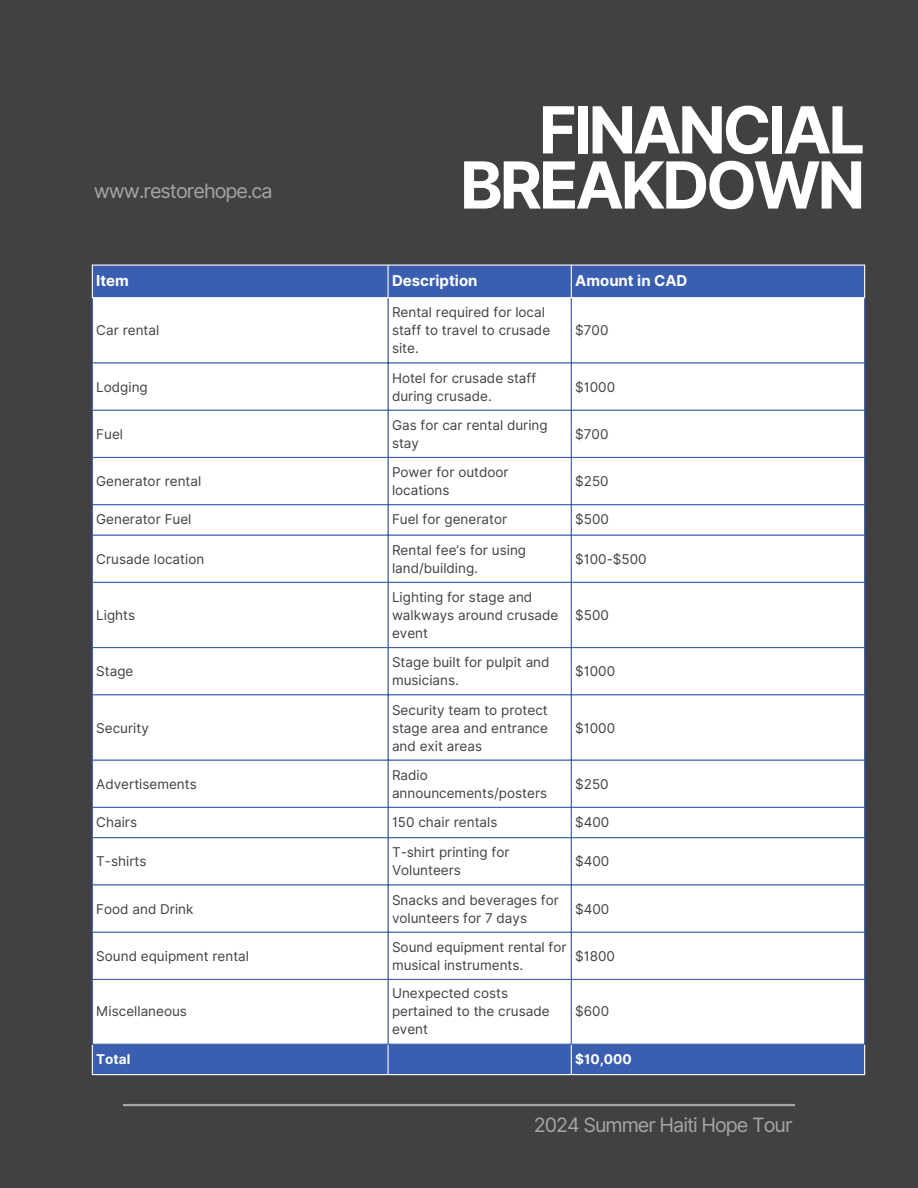
<style>
.page{position:relative;width:918px;height:1188px;background:#414042}
.page>*{position:absolute;margin:0;border:0;box-sizing:border-box;transform-origin:0 0}
.t1{font:700 64.8px "Inter";letter-spacing:-.05em;color:#fff}
.t2{font:19.8px "Inter";letter-spacing:-.05em;color:#a6a6a6}
.t3{font:700 15px "Inter";color:#fff}
.t4{font:13.5px/18px "Inter";color:#414042}
.t5{font:700 13.5px "Inter";color:#fff}
</style>
<div class="page">
<hr style="left:123px;top:1104px;width:672px;height:2px;background:#a6a6a6">
<div style="left:93px;top:266px;width:771px;height:808px;background:#3a5fb1"></div>
<div style="left:93px;top:298px;width:771px;height:746px;background:#fff"></div>
<hr style="left:92px;top:266px;width:1px;height:31px;background:#fff">
<svg style="left:92px;top:1045px;width:1px;height:29px"></svg>
<hr style="left:388px;top:266px;width:1px;height:31px;background:#fff">
<svg style="left:388px;top:1045px;width:1px;height:29px"></svg>
<hr style="left:571px;top:266px;width:1px;height:31px;background:#fff">
<svg style="left:571px;top:1045px;width:1px;height:29px"></svg>
<hr style="left:864px;top:266px;width:1px;height:31px;background:#fff">
<svg style="left:864px;top:1045px;width:1px;height:29px"></svg>
<hr style="left:92px;top:265px;width:773px;height:1px;background:#fff">
<hr style="left:92px;top:297px;width:773px;height:1px;background:#fff">
<hr style="left:92px;top:1074px;width:773px;height:1px;background:#fff">
<hr style="left:92px;top:298px;width:1px;height:746px;background:#3a5fb1">
<hr style="left:388px;top:298px;width:1px;height:746px;background:#3a5fb1">
<hr style="left:571px;top:298px;width:1px;height:746px;background:#3a5fb1">
<hr style="left:864px;top:298px;width:1px;height:746px;background:#3a5fb1">
<hr style="left:92px;top:362px;width:773px;height:2px;background:#3a5fb1">
<hr style="left:92px;top:410px;width:773px;height:1px;background:#3a5fb1">
<hr style="left:92px;top:457px;width:773px;height:1px;background:#3a5fb1">
<hr style="left:92px;top:504px;width:773px;height:1px;background:#3a5fb1">
<hr style="left:92px;top:535px;width:773px;height:1px;background:#3a5fb1">
<hr style="left:92px;top:582px;width:773px;height:1px;background:#3a5fb1">
<hr style="left:92px;top:647px;width:773px;height:1px;background:#3a5fb1">
<hr style="left:92px;top:694px;width:773px;height:1px;background:#3a5fb1">
<hr style="left:92px;top:760px;width:773px;height:1px;background:#3a5fb1">
<hr style="left:92px;top:807px;width:773px;height:1px;background:#3a5fb1">
<hr style="left:92px;top:837px;width:773px;height:1px;background:#3a5fb1">
<hr style="left:92px;top:884px;width:773px;height:2px;background:#3a5fb1">
<hr style="left:92px;top:932px;width:773px;height:1px;background:#3a5fb1">
<hr style="left:92px;top:979px;width:773px;height:1px;background:#3a5fb1">
<hr style="left:92px;top:1044px;width:773px;height:1px;background:#3a5fb1">
<p class="t2" style="left:94px;top:179px;width:180px">www.restorehope.ca</p>
<p class="t1" style="left:539px;top:91px;width:328px">FINANCIAL</p>
<p class="t1" style="left:460px;top:146px;width:407px">BREAKDOWN</p>
<h1 class="t3" style="left:96px;top:271px;width:34px">Item</h1>
<p class="t3" style="left:392px;top:271px;width:87px">Description</p>
<p class="t3" style="left:575px;top:271px;width:114px">Amount in CAD</p>
<p class="t4" style="left:96px;top:321px;width:65px">Car rental</p>
<p class="t4" style="left:392px;top:303px;width:160px">Rental required for local staff to travel to crusade site.</p>
<p class="t4" style="left:575px;top:321px;width:35px">$700</p>
<p class="t4" style="left:96px;top:378px;width:53px">Lodging</p>
<p class="t4" style="left:392px;top:369px;width:146px">Hotel for crusade staff during crusade.</p>
<p class="t4" style="left:575px;top:378px;width:41px">$1000</p>
<p class="t4" style="left:96px;top:425px;width:28px">Fuel</p>
<p class="t4" style="left:392px;top:416px;width:157px">Gas for car rental during stay</p>
<p class="t4" style="left:575px;top:425px;width:35px">$700</p>
<p class="t4" style="left:96px;top:472px;width:107px">Generator rental</p>
<p class="t4" style="left:392px;top:463px;width:118px">Power for outdoor locations</p>
<p class="t4" style="left:575px;top:472px;width:35px">$250</p>
<p class="t4" style="left:96px;top:510px;width:97px">Generator Fuel</p>
<p class="t4" style="left:392px;top:510px;width:117px">Fuel for generator</p>
<p class="t4" style="left:575px;top:510px;width:35px">$500</p>
<p class="t4" style="left:96px;top:550px;width:110px">Crusade location</p>
<p class="t4" style="left:392px;top:541px;width:136px">Rental fee’s for using land/building.</p>
<p class="t4" style="left:575px;top:550px;width:73px">$100-$500</p>
<p class="t4" style="left:96px;top:606px;width:40px">Lights</p>
<p class="t4" style="left:392px;top:588px;width:168px">Lighting for stage and walkways around crusade event</p>
<p class="t4" style="left:575px;top:606px;width:35px">$500</p>
<p class="t4" style="left:96px;top:662px;width:39px">Stage</p>
<p class="t4" style="left:392px;top:653px;width:159px">Stage built for pulpit and musicians.</p>
<p class="t4" style="left:575px;top:662px;width:41px">$1000</p>
<p class="t4" style="left:96px;top:719px;width:54px">Security</p>
<p class="t4" style="left:392px;top:701px;width:157px;text-align:justify">Security team to protect stage area and entrance and exit areas</p>
<p class="t4" style="left:575px;top:719px;width:41px">$1000</p>
<p class="t4" style="left:96px;top:775px;width:102px">Advertisements</p>
<p class="t4" style="left:392px;top:766px;width:157px">Radio announcements/posters</p>
<p class="t4" style="left:575px;top:775px;width:35px">$250</p>
<p class="t4" style="left:96px;top:813px;width:42px">Chairs</p>
<p class="t4" style="left:392px;top:813px;width:107px">150 chair rentals</p>
<p class="t4" style="left:575px;top:813px;width:36px">$400</p>
<p class="t4" style="left:96px;top:852px;width:52px">T-shirts</p>
<p class="t4" style="left:392px;top:843px;width:119px">T-shirt printing for<br>Volunteers</p>
<p class="t4" style="left:575px;top:852px;width:36px">$400</p>
<p class="t4" style="left:96px;top:900px;width:99px">Food and Drink</p>
<p class="t4" style="left:392px;top:891px;width:168px">Snacks and beverages for volunteers for 7 days</p>
<p class="t4" style="left:575px;top:900px;width:36px">$400</p>
<p class="t4" style="left:96px;top:947px;width:154px">Sound equipment rental</p>
<p class="t4" style="left:392px;top:938px;width:176px">Sound equipment rental for musical instruments.</p>
<p class="t4" style="left:575px;top:947px;width:41px">$1800</p>
<p class="t4" style="left:96px;top:1002px;width:92px">Miscellaneous</p>
<p class="t4" style="left:392px;top:984px;width:159px">Unexpected costs pertained to the crusade event</p>
<p class="t4" style="left:575px;top:1002px;width:35px">$600</p>
<p class="t5" style="left:96px;top:1051px;width:36px">Total</p>
<p class="t5" style="left:575px;top:1051px;width:58px">$10,000</p>
<p class="t2" style="left:534px;top:1113px;width:260px">2024 Summer Haiti Hope Tour</p>
</div>
